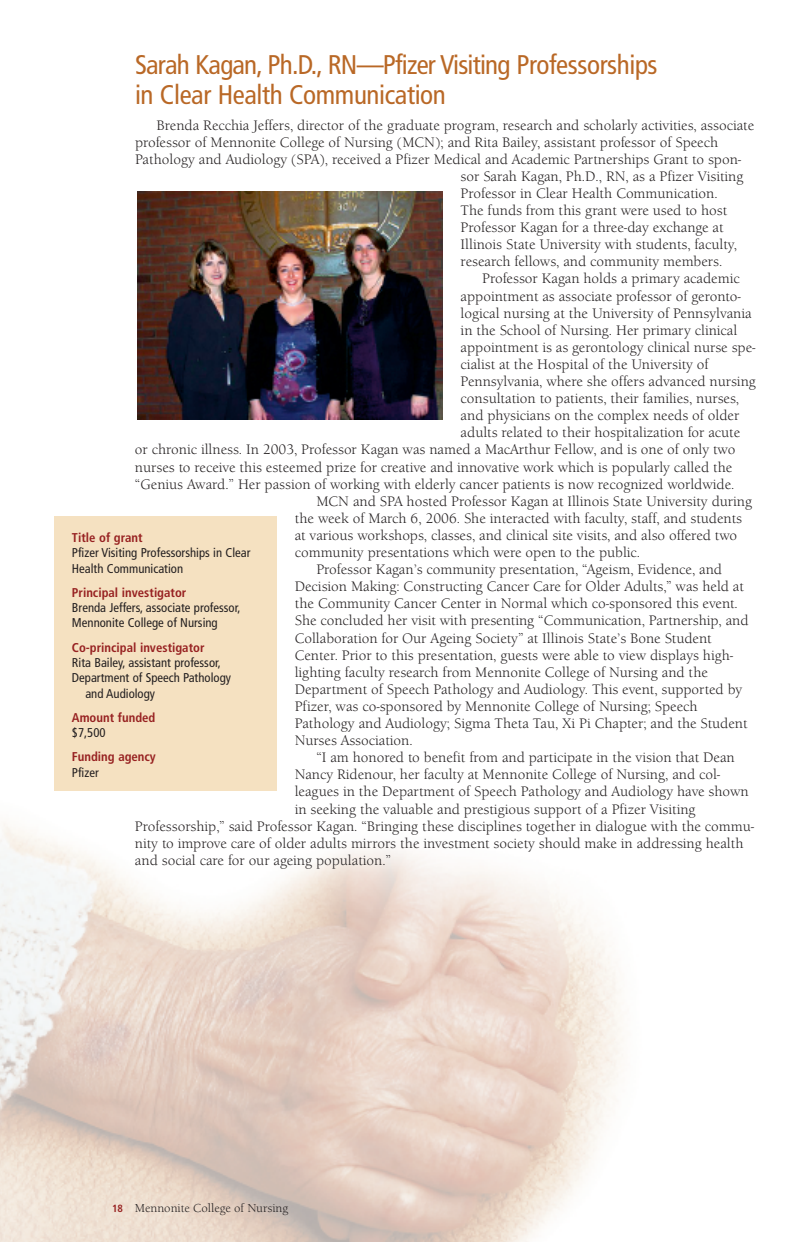
<style>
.page{position:relative;width:810px;height:1242px;background:#fff}
.page>*{position:absolute;margin:0;border:0;box-sizing:border-box;transform-origin:0 0}
.t1{font:condensed 27px/30px "Frutiger";letter-spacing:-.015em;color:#b96826}
.t2{font:14.25px "Berkeley Old ITC";color:#231f20}
.t3{font:condensed 12.75px/15.3px "Frutiger";color:#231f20}
.t4{font:700 condensed 12.75px "Frutiger";color:#972121}
.t5{font:12px "Berkeley Old ITC";color:#231f20}
.s1{font-family:"Frutiger";font-weight:700;font-stretch:condensed;font-size:10.5px;color:#972121}
</style>
<div class="page">
<img style="left:0;top:822px;width:624px;height:420px">
<div style="left:54px;top:516px;width:223px;height:275px;background:#f5e1c1"></div>
<img style="left:137px;top:191px;width:306px;height:228px">
<h1 class="t1" style="left:135px;top:52px;width:524px">Sarah Kagan, Ph.D., RN—Pfizer Visiting Professorships in Clear Health Communication</h1>
<p class="t2" style="left:157px;top:120px;width:599px">Brenda Recchia Jeffers, director of the graduate program, research and scholarly activities, associate</p>
<p class="t2" style="left:135px;top:137px;width:585px">professor of Mennonite College of Nursing (MCN); and Rita Bailey, assistant professor of Speech</p>
<p class="t2" style="left:135px;top:154px;width:608px">Pathology and Audiology (SPA), received a Pfizer Medical and Academic Partnerships Grant to spon-</p>
<p class="t2" style="left:461px;top:171px;width:284px">sor Sarah Kagan, Ph.D., RN, as a Pfizer Visiting</p>
<p class="t2" style="left:461px;top:188px;width:258px">Professor in Clear Health Communication.</p>
<p class="t2" style="left:461px;top:206px;width:268px">The funds from this grant were used to host</p>
<p class="t2" style="left:461px;top:223px;width:264px">Professor Kagan for a three-day exchange at</p>
<p class="t2" style="left:461px;top:240px;width:278px">Illinois State University with students, faculty,</p>
<p class="t2" style="left:461px;top:257px;width:263px">research fellows, and community members.</p>
<p class="t2" style="left:482px;top:274px;width:259px">Professor Kagan holds a primary academic</p>
<p class="t2" style="left:461px;top:291px;width:282px">appointment as associate professor of geronto-</p>
<p class="t2" style="left:461px;top:308px;width:293px">logical nursing at the University of Pennsylvania</p>
<p class="t2" style="left:461px;top:325px;width:278px">in the School of Nursing. Her primary clinical</p>
<p class="t2" style="left:461px;top:342px;width:296px">appointment is as gerontology clinical nurse spe-</p>
<p class="t2" style="left:461px;top:359px;width:250px">cialist at the Hospital of the University of</p>
<p class="t2" style="left:461px;top:377px;width:297px">Pennsylvania, where she offers advanced nursing</p>
<p class="t2" style="left:461px;top:394px;width:280px">consultation to patients, their families, nurses,</p>
<p class="t2" style="left:461px;top:411px;width:280px">and physicians on the complex needs of older</p>
<p class="t2" style="left:461px;top:428px;width:281px">adults related to their hospitalization for acute</p>
<p class="t2" style="left:135px;top:445px;width:602px">or chronic illness. In 2003, Professor Kagan was named a MacArthur Fellow, and is one of only two</p>
<p class="t2" style="left:135px;top:462px;width:599px">nurses to receive this esteemed prize for creative and innovative work which is popularly called the</p>
<p class="t2" style="left:135px;top:479px;width:601px">“Genius Award.” Her passion of working with elderly cancer patients is now recognized worldwide.</p>
<p class="t2" style="left:316px;top:496px;width:437px">MCN and SPA hosted Professor Kagan at Illinois State University during</p>
<p class="t2" style="left:295px;top:513px;width:449px">the week of March 6, 2006. She interacted with faculty, staff, and students</p>
<p class="t2" style="left:295px;top:530px;width:444px">at various workshops, classes, and clinical site visits, and also offered two</p>
<p class="t2" style="left:295px;top:548px;width:347px">community presentations which were open to the public.</p>
<p class="t2" style="left:316px;top:565px;width:407px">Professor Kagan’s community presentation, “Ageism, Evidence, and</p>
<p class="t2" style="left:295px;top:582px;width:451px">Decision Making: Constructing Cancer Care for Older Adults,” was held at</p>
<p class="t2" style="left:295px;top:599px;width:445px">the Community Cancer Center in Normal which co-sponsored this event.</p>
<p class="t2" style="left:295px;top:616px;width:455px">She concluded her visit with presenting “Communication, Partnership, and</p>
<p class="t2" style="left:295px;top:633px;width:418px">Collaboration for Our Ageing Society” at Illinois State’s Bone Student</p>
<p class="t2" style="left:295px;top:650px;width:440px">Center. Prior to this presentation, guests were able to view displays high-</p>
<p class="t2" style="left:295px;top:667px;width:415px">lighting faculty research from Mennonite College of Nursing and the</p>
<p class="t2" style="left:295px;top:684px;width:449px">Department of Speech Pathology and Audiology. This event, supported by</p>
<p class="t2" style="left:295px;top:701px;width:404px">Pfizer, was co-sponsored by Mennonite College of Nursing; Speech</p>
<p class="t2" style="left:295px;top:719px;width:454px">Pathology and Audiology; Sigma Theta Tau, Xi Pi Chapter; and the Student</p>
<p class="t2" style="left:295px;top:736px;width:119px">Nurses Association.</p>
<p class="t2" style="left:316px;top:753px;width:420px">“I am honored to benefit from and participate in the vision that Dean</p>
<p class="t2" style="left:295px;top:770px;width:427px">Nancy Ridenour, her faculty at Mennonite College of Nursing, and col-</p>
<p class="t2" style="left:295px;top:787px;width:455px">leagues in the Department of Speech Pathology and Audiology have shown</p>
<p class="t2" style="left:295px;top:804px;width:402px">in seeking the valuable and prestigious support of a Pfizer Visiting</p>
<p class="t2" style="left:135px;top:821px;width:621px">Professorship,” said Professor Kagan. “Bringing these disciplines together in dialogue with the commu-</p>
<p class="t2" style="left:135px;top:838px;width:610px">nity to improve care of older adults mirrors the investment society should make in addressing health</p>
<p class="t2" style="left:135px;top:855px;width:258px">and social care for our ageing population.”</p>
<p class="t4" style="left:72px;top:532px;width:72px">Title of grant</p>
<p class="t3" style="left:72px;top:546px;width:180px">Pfizer Visiting Professorships in Clear<br>Health Communication</p>
<p class="t4" style="left:72px;top:587px;width:116px">Principal investigator</p>
<p class="t3" style="left:72px;top:601px;width:170px">Brenda Jeffers, associate professor,<br>Mennonite College of Nursing</p>
<p class="t4" style="left:72px;top:642px;width:134px">Co-principal investigator</p>
<p class="t3" style="left:72px;top:656px;width:150px">Rita Bailey, assistant professor,</p>
<p class="t3" style="left:72px;top:671px;width:161px">Department of Speech Pathology</p>
<p class="t3" style="left:85px;top:687px;width:71px">and Audiology</p>
<p class="t4" style="left:72px;top:712px;width:85px">Amount funded</p>
<p class="t3" style="left:72px;top:726px;width:35px">$7,500</p>
<p class="t4" style="left:72px;top:752px;width:85px">Funding agency</p>
<p class="t3" style="left:72px;top:766px;width:28px">Pfizer</p>
<p class="t5" style="left:112px;top:1204px;width:178px"><span class="s1">18</span> Mennonite College of Nursing</p>
</div>
